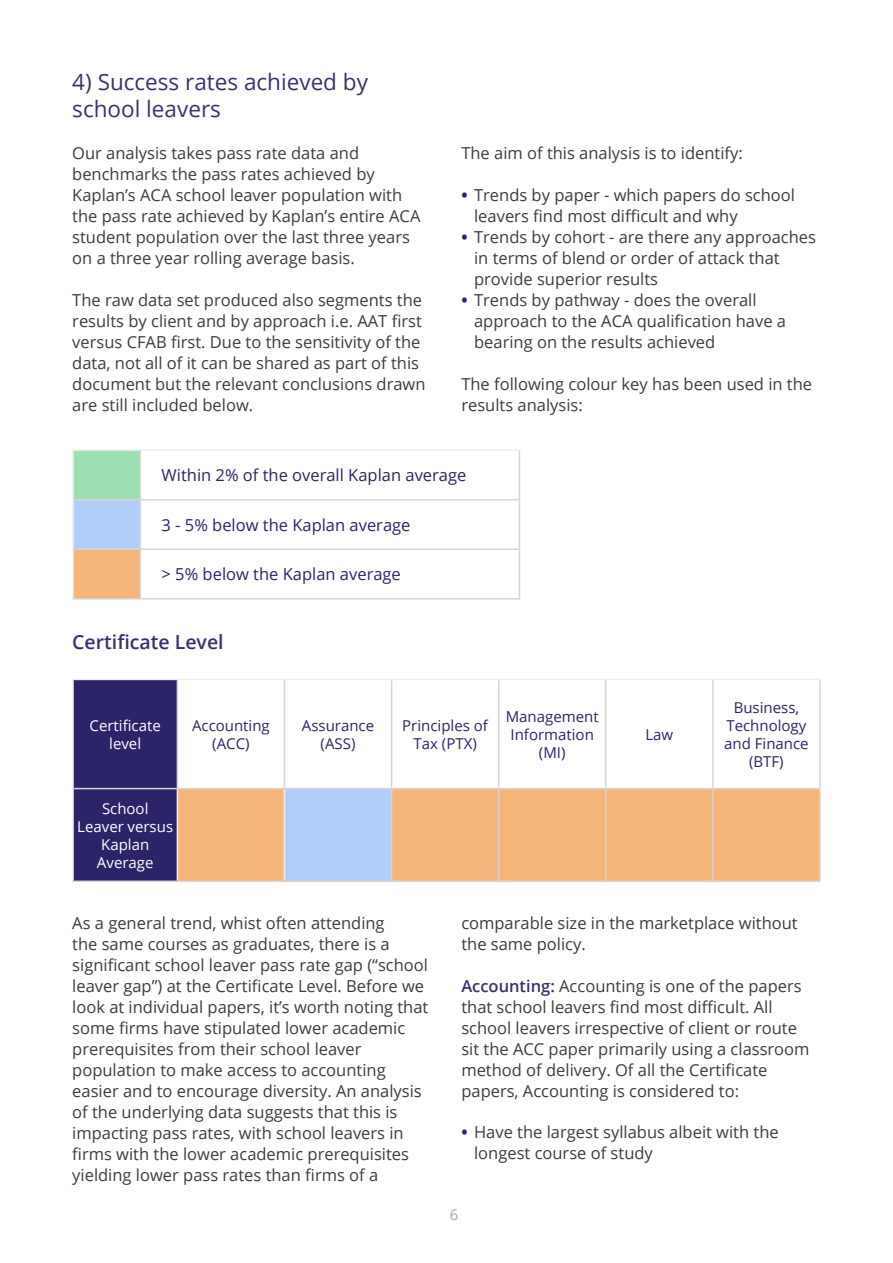
<style>
.page{position:relative;width:893px;height:1263px;background:#fff}
.page>*{position:absolute;margin:0;border:0;box-sizing:border-box;transform-origin:0 0}
.t1{font:22.5px/27px "Open Sans";color:#3c3071}
.t2{font:600 19.5px "Open Sans";color:#3c3071}
.t3{font:16.5px/21px "Open Sans";color:#3c3c3b}
.t4{font:16.5px "Open Sans";color:#2b2468}
.t5{font:15px/18px "Open Sans";color:#2b2468;text-align:center}
.t6{font:15px/18px "Open Sans";color:#fff;text-align:center}
.t7{font:15px "Open Sans";color:#a8a8a7}
.s1{font-weight:700;color:#2b2468}
.s2{font-weight:600;color:#3c3071}
</style>
<div class="page">
<div style="left:73px;top:450px;width:67px;height:50px;background:#9ddfb3"></div>
<div style="left:73px;top:500px;width:67px;height:49px;background:#b2cef8"></div>
<div style="left:73px;top:549px;width:67px;height:50px;background:#f5b57a"></div>
<hr style="left:72px;top:451px;width:2px;height:49px;background:#ededed">
<hr style="left:72px;top:500px;width:2px;height:49px;background:#ededed">
<hr style="left:72px;top:549px;width:2px;height:49px;background:#ededed">
<hr style="left:72px;top:449px;width:68px;height:2px;background:#ededed">
<hr style="left:140px;top:449px;width:380px;height:2px;background:#ededed">
<hr style="left:140px;top:451px;width:1px;height:48px;background:#d8d4d3">
<hr style="left:519px;top:451px;width:1px;height:48px;background:#d8d4d3">
<hr style="left:140px;top:500px;width:1px;height:48px;background:#d8d4d3">
<hr style="left:519px;top:500px;width:1px;height:48px;background:#d8d4d3">
<hr style="left:140px;top:550px;width:1px;height:48px;background:#d8d4d3">
<hr style="left:519px;top:550px;width:1px;height:48px;background:#d8d4d3">
<hr style="left:74px;top:499px;width:66px;height:1px;background:#d8d4d3">
<hr style="left:140px;top:499px;width:380px;height:1px;background:#d8d4d3">
<hr style="left:74px;top:548px;width:66px;height:2px;background:#d8d4d3">
<hr style="left:140px;top:548px;width:380px;height:2px;background:#d8d4d3">
<hr style="left:72px;top:598px;width:68px;height:2px;background:#d8d4d3">
<hr style="left:140px;top:598px;width:380px;height:2px;background:#d8d4d3">
<div style="left:74px;top:680px;width:103px;height:200px;background:#2b2468"></div>
<div style="left:177px;top:788px;width:107px;height:93px;background:#f5b57a"></div>
<div style="left:284px;top:788px;width:108px;height:93px;background:#b2cef8"></div>
<div style="left:392px;top:789px;width:427px;height:91px;background:#f5b57a"></div>
<hr style="left:72px;top:680px;width:2px;height:108px;background:#ededed">
<hr style="left:72px;top:788px;width:2px;height:92px;background:#ededed">
<hr style="left:72px;top:679px;width:105px;height:1px;background:#ededed">
<hr style="left:177px;top:679px;width:107px;height:1px;background:#ededed">
<hr style="left:284px;top:679px;width:108px;height:1px;background:#ededed">
<hr style="left:392px;top:679px;width:107px;height:1px;background:#ededed">
<hr style="left:499px;top:679px;width:107px;height:1px;background:#ededed">
<hr style="left:606px;top:679px;width:107px;height:1px;background:#ededed">
<hr style="left:713px;top:679px;width:108px;height:1px;background:#ededed">
<hr style="left:177px;top:680px;width:1px;height:108px;background:#d8d4d3">
<hr style="left:284px;top:680px;width:1px;height:108px;background:#d8d4d3">
<hr style="left:391px;top:680px;width:1px;height:108px;background:#d8d4d3">
<hr style="left:498px;top:680px;width:1px;height:108px;background:#d8d4d3">
<hr style="left:605px;top:680px;width:1px;height:108px;background:#d8d4d3">
<hr style="left:712px;top:680px;width:2px;height:108px;background:#d8d4d3">
<hr style="left:819px;top:680px;width:2px;height:108px;background:#d8d4d3">
<hr style="left:74px;top:788px;width:103px;height:1px;background:#d8d4d3">
<hr style="left:72px;top:880px;width:105px;height:2px;background:#d8d4d3">
<hr style="left:177px;top:789px;width:1px;height:91px;background:#ededed">
<hr style="left:177px;top:788px;width:107px;height:1px;background:#d8d4d3">
<hr style="left:392px;top:788px;width:107px;height:1px;background:#d8d4d3">
<hr style="left:499px;top:788px;width:107px;height:1px;background:#d8d4d3">
<hr style="left:606px;top:788px;width:107px;height:1px;background:#d8d4d3">
<hr style="left:713px;top:788px;width:108px;height:1px;background:#d8d4d3">
<hr style="left:498px;top:789px;width:1px;height:91px;background:#d8d4d3">
<hr style="left:605px;top:789px;width:1px;height:91px;background:#d8d4d3">
<hr style="left:712px;top:789px;width:2px;height:91px;background:#d8d4d3">
<hr style="left:819px;top:789px;width:2px;height:91px;background:#d8d4d3">
<hr style="left:177px;top:880px;width:107px;height:2px;background:#d8d4d3">
<hr style="left:392px;top:880px;width:107px;height:2px;background:#d8d4d3">
<hr style="left:499px;top:880px;width:107px;height:2px;background:#d8d4d3">
<hr style="left:606px;top:880px;width:107px;height:2px;background:#d8d4d3">
<hr style="left:713px;top:880px;width:108px;height:2px;background:#d8d4d3">
<hr style="left:284px;top:789px;width:1px;height:91px;background:#ededed">
<hr style="left:284px;top:788px;width:108px;height:1px;background:#d8d4d3">
<hr style="left:391px;top:789px;width:1px;height:91px;background:#d8d4d3">
<hr style="left:284px;top:880px;width:108px;height:2px;background:#d8d4d3">
<h1 class="t1" style="left:72px;top:67px;width:297px">4) Success rates achieved by school leavers</h1>
<p class="t3" style="left:72px;top:142px;width:350px">Our analysis takes pass rate data and benchmarks the pass rates achieved by Kaplan’s ACA school leaver population with the pass rate achieved by Kaplan’s entire ACA student population over the last three years on a three year rolling average basis.</p>
<p class="t3" style="left:72px;top:289px;width:355px">The raw data set produced also segments the results by client and by approach i.e. AAT first versus CFAB first. Due to the sensitivity of the data, not all of it can be shared as part of this document but the relevant conclusions drawn are still included below.</p>
<p class="t3" style="left:461px;top:142px;width:283px">The aim of this analysis is to identify:</p>
<p class="t3" style="left:474px;top:184px;width:322px;text-indent:-13px"><span class="s1">•</span> Trends by paper - which papers do school leavers find most difficult and why</p>
<p class="t3" style="left:474px;top:226px;width:343px;text-indent:-13px"><span class="s1">•</span> Trends by cohort - are there any approaches in terms of blend or order of attack that provide superior results</p>
<p class="t3" style="left:474px;top:289px;width:313px;text-indent:-13px"><span class="s1">•</span> Trends by pathway - does the overall approach to the ACA qualification have a bearing on the results achieved</p>
<p class="t3" style="left:461px;top:373px;width:352px">The following colour key has been used in the results analysis:</p>
<p class="t4" style="left:162px;top:464px;width:306px">Within 2% of the overall Kaplan average</p>
<p class="t4" style="left:162px;top:513px;width:250px">3 - 5% below the Kaplan average</p>
<p class="t4" style="left:162px;top:563px;width:241px">&gt; 5% below the Kaplan average</p>
<p class="t2" style="left:72px;top:628px;width:153px">Certificate Level</p>
<p class="t6" style="left:90px;top:716px;width:73px">Certificate level</p>
<p class="t5" style="left:192px;top:716px;width:79px">Accounting (ACC)</p>
<p class="t5" style="left:302px;top:716px;width:74px">Assurance (ASS)</p>
<p class="t5" style="left:402px;top:716px;width:87px">Principles of<br>Tax (PTX)</p>
<p class="t5" style="left:506px;top:707px;width:94px">Management<br>Information (MI)</p>
<p class="t6" style="left:77px;top:799px;width:97px">School<br>Leaver versus<br>Kaplan<br>Average</p>
<p class="t5" style="left:645px;top:725px;width:29px">Law</p>
<p class="t5" style="left:724px;top:698px;width:86px">Business,<br>Technology and Finance (BTF)</p>
<p class="t3" style="left:72px;top:912px;width:358px">As a general trend, whist often attending<br>the same courses as graduates, there is a significant school leaver pass rate gap (“school leaver gap”) at the Certificate Level. Before we look at individual papers, it’s worth noting that some firms have stipulated lower academic prerequisites from their school leaver population to make access to accounting easier and to encourage diversity. An analysis of the underlying data suggests that this is impacting pass rates, with school leavers in firms with the lower academic prerequisites yielding lower pass rates than firms of a</p>
<p class="t3" style="left:461px;top:912px;width:338px">comparable size in the marketplace without the same policy.</p>
<p class="t3" style="left:461px;top:975px;width:350px"><span class="s2">Accounting:</span> Accounting is one of the papers that school leavers find most difficult. All school leavers irrespective of client or route sit the ACC paper primarily using a classroom method of delivery. Of all the Certificate papers, Accounting is considered to:</p>
<p class="t3" style="left:474px;top:1121px;width:306px;text-indent:-13px"><span class="s1">•</span> Have the largest syllabus albeit with the longest course of study</p>
<p class="t7" style="left:450px;top:1204px;width:10px">6</p>
</div>
